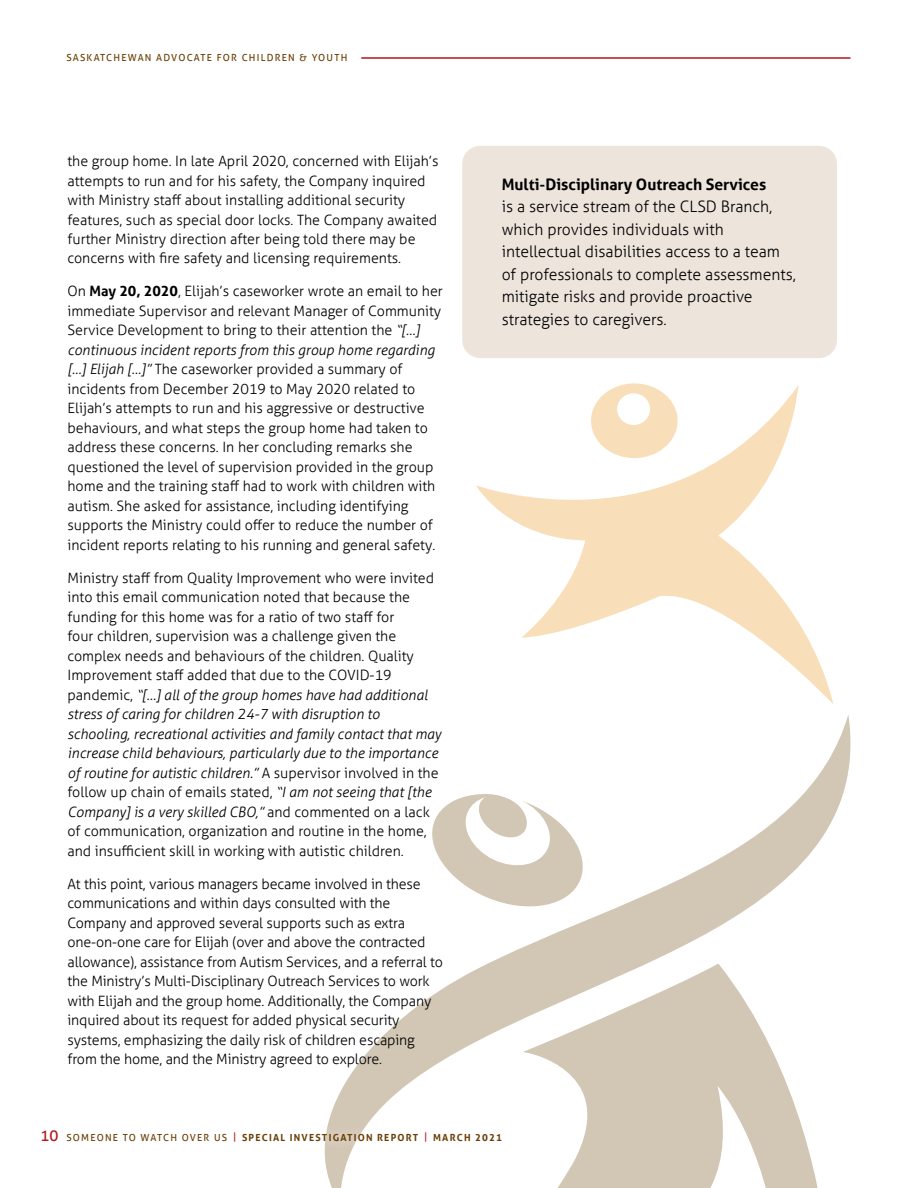
<style>
.page{position:relative;width:918px;height:1188px;background:#fff}
.page>*{position:absolute;margin:0;border:0;box-sizing:border-box;transform-origin:0 0}
.t1{font:300 15.75px/22.5px "Aller";color:#000}
.t2{font:700 15.75px "Aller";color:#000}
.t3{font:300 14.25px/19.5px "Aller";color:#000}
.t4{font:700 9.75px "Aller";letter-spacing:.125em;color:#6a4005}
.t5{font:9.75px "Aller";letter-spacing:.125em;color:#6a4005}
.s1{font-weight:700}
.s2{font-style:italic}
.s3{font-weight:400;font-size:15px;color:#b1181e}
.s4{font-weight:400}
.s5{font-weight:400;color:#b1181e}
</style>
<div class="page">
<svg style="left:622px;top:383px;width:24px;height:2px"></svg>
<svg style="left:476px;top:385px;width:357px;height:319px"></svg>
<svg style="left:324px;top:715px;width:527px;height:473px"></svg>
<svg style="left:507px;top:964px;width:321px;height:224px;fill:#d2c6b4"></svg>
<div style="left:58px;top:1124px;width:452px;height:27px;background:#fff"></div>
<hr style="left:361px;top:57px;width:489px;height:2px;background:#b1181e">
<div style="left:462px;top:146px;width:375px;height:212px;background:#ede4dc;border-radius:18px"></div>
<p class="t5" style="left:66px;top:52px;width:282px">SASKATCHEWAN ADVOCATE FOR CHILDREN &amp; YOUTH</p>
<p class="t3" style="left:68px;top:151px;width:373px">the group home. In late April 2020, concerned with Elijah’s attempts to run and for his safety, the Company inquired with Ministry staff about installing additional security features, such as special door locks. The Company awaited further Ministry direction after being told there may be concerns with fire safety and licensing requirements.</p>
<p class="t3" style="left:68px;top:282px;width:377px">On <span class="s1">May 20, 2020</span>, Elijah’s caseworker wrote an email to her immediate Supervisor and relevant Manager of Community Service Development to bring to their attention the <span class="s2">“[…] continuous incident reports from this group home regarding […] Elijah […]”</span> The caseworker provided a summary of incidents from December 2019 to May 2020 related to Elijah’s attempts to run and his aggressive or destructive behaviours, and what steps the group home had taken to address these concerns. In her concluding remarks she questioned the level of supervision provided in the group home and the training staff had to work with children with autism. She asked for assistance, including identifying supports the Ministry could offer to reduce the number of incident reports relating to his running and general safety.</p>
<p class="t3" style="left:68px;top:568px;width:375px">Ministry staff from Quality Improvement who were invited into this email communication noted that because the funding for this home was for a ratio of two staff for<br>four children, supervision was a challenge given the complex needs and behaviours of the children. Quality Improvement staff added that due to the COVID-19 pandemic, <span class="s2">“[…] all of the group homes have had additional stress of caring for children 24-7 with disruption to schooling, recreational activities and family contact that may increase child behaviours, particularly due to the importance of routine for autistic children.”</span> A supervisor involved in the follow up chain of emails stated, <span class="s2">“I am not seeing that [the Company] is a very skilled CBO,”</span> and commented on a lack of communication, organization and routine in the home, and insufficient skill in working with autistic children.</p>
<p class="t3" style="left:68px;top:874px;width:377px">At this point, various managers became involved in these communications and within days consulted with the Company and approved several supports such as extra one-on-one care for Elijah (over and above the contracted allowance), assistance from Autism Services, and a referral to the Ministry’s Multi-Disciplinary Outreach Services to work with Elijah and the group home. Additionally, the Company inquired about its request for added physical security systems, emphasizing the daily risk of children escaping from the home, and the Ministry agreed to explore.</p>
<p class="t2" style="left:502px;top:174px;width:266px">Multi-Disciplinary Outreach Services</p>
<p class="t1" style="left:502px;top:195px;width:296px">is a service stream of the CLSD Branch, which provides individuals with intellectual disabilities access to a team of professionals to complete assessments, mitigate risks and provide proactive strategies to caregivers.</p>
<p class="t4" style="left:40px;top:1132px;width:463px"><span class="s3">10</span> <span class="s4">SOMEONE TO WATCH OVER US</span> <span class="s5">|</span> SPECIAL INVESTIGATION REPORT <span class="s5">|</span> MARCH 2021</p>
</div>
